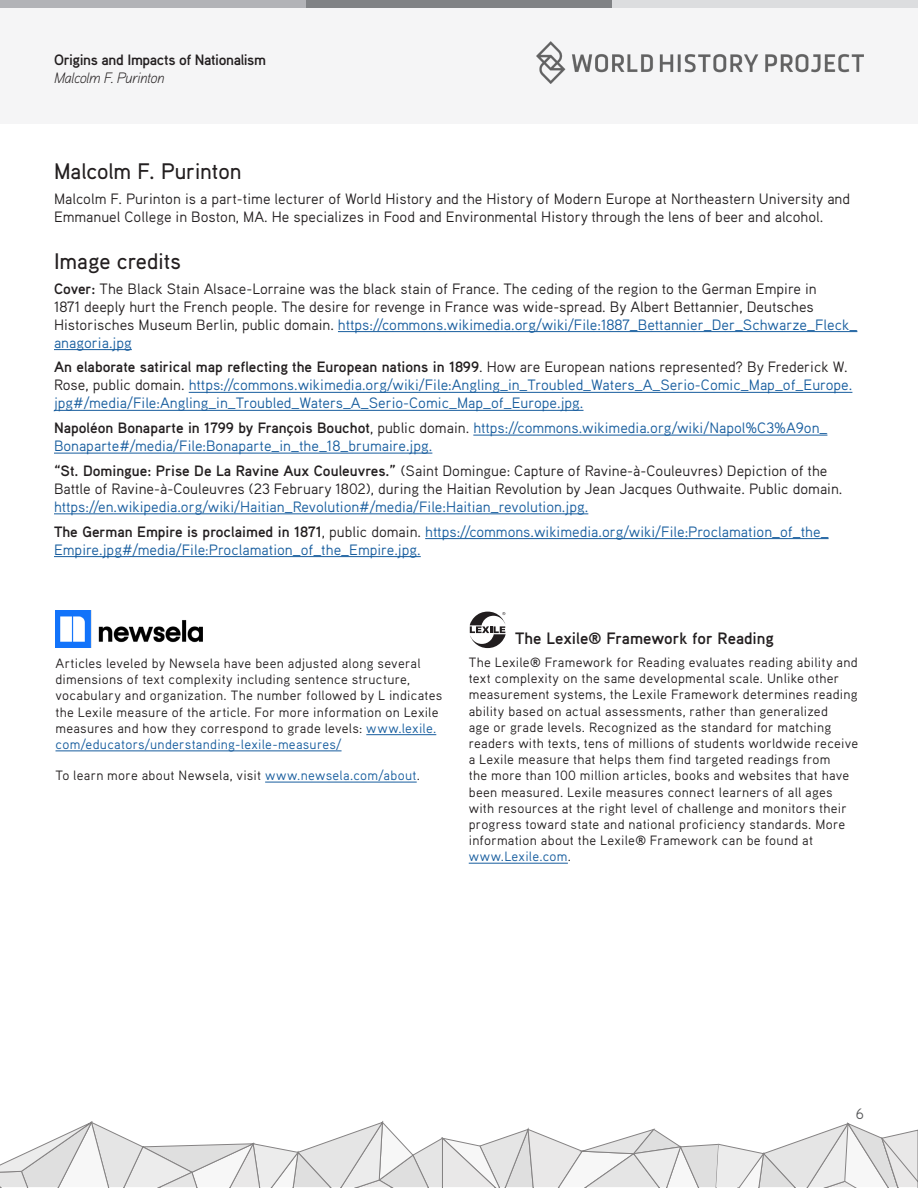
<style>
.page{position:relative;width:918px;height:1188px;background:#fff}
.page>*{position:absolute;margin:0;border:0;box-sizing:border-box;transform-origin:0 0}
.Heading{font:500 22.5px "Aaux Pro";color:#231f20}
.Newsela_box_header{font:700 16.5px "Aaux Pro";color:#231f20}
.Author_bio_Image_cre{font:15px/18px "Aaux Pro";color:#231f20}
.Author_bio_Image_cre-2{font:15px/18px "Aaux Pro";color:#175d9e}
.t1{font:700 15px "Aaux Pro";letter-spacing:-.025em;color:#231f20}
.t2{font:italic 300 15px "Aaux Pro";letter-spacing:-.04em;color:#231f20}
.t3{font:15px "Aaux Pro";color:#57585a}
.Newsela_box{font:13.5px/16.2px "Aaux Pro";letter-spacing:.02em;color:#231f20}
.s1{font-weight:700}
.s2{color:#175d9e}
.s3{font-weight:700;color:#231f20}
.s4{color:#231f20}
</style>
<div class="page">
<div style="left:0;top:0;width:918px;height:123px;background:#f5f5f6"></div>
<img style="left:537px;top:41px;width:327px;height:42px">
<div style="left:0;top:0;width:306px;height:8px;background:#b2b3b7"></div>
<div style="left:306px;top:0;width:306px;height:8px;background:#808285"></div>
<div style="left:612px;top:0;width:306px;height:8px;background:#dcdddf"></div>
<svg style="left:0;top:1121px;width:918px;height:67px"></svg>
<hr style="left:338px;top:331px;width:519px;height:1px;background:#175d9e">
<hr style="left:54px;top:349px;width:78px;height:1px;background:#175d9e">
<hr style="left:189px;top:392px;width:663px;height:1px;background:#175d9e">
<hr style="left:54px;top:410px;width:530px;height:1px;background:#175d9e">
<hr style="left:473px;top:435px;width:354px;height:1px;background:#175d9e">
<hr style="left:54px;top:453px;width:378px;height:1px;background:#175d9e">
<hr style="left:54px;top:514px;width:534px;height:1px;background:#175d9e">
<hr style="left:425px;top:538px;width:404px;height:1px;background:#175d9e">
<hr style="left:54px;top:556px;width:367px;height:1px;background:#175d9e">
<hr style="left:366px;top:734px;width:70px;height:1px;background:#175d9e">
<hr style="left:56px;top:751px;width:286px;height:1px;background:#175d9e">
<hr style="left:265px;top:782px;width:152px;height:1px;background:#175d9e">
<img style="left:56px;top:611px;width:146px;height:37px">
<hr style="left:469px;top:863px;width:99px;height:1px;background:#175d9e">
<svg style="left:469px;top:611px;width:37px;height:37px"></svg>
<p class="t1" style="left:54px;top:51px;width:213px">Origins and Impacts of Nationalism</p>
<p class="t2" style="left:54px;top:69px;width:112px">Malcolm F. Purinton</p>
<h2 class="Heading" style="left:54px;top:157px;width:189px">Malcolm F. Purinton</h2>
<p class="Author_bio_Image_cre" style="left:54px;top:189px;width:798px">Malcolm F. Purinton is a part-time lecturer of World History and the History of Modern Europe at Northeastern University and<br>Emmanuel College in Boston, MA. He specializes in Food and Environmental History through the lens of beer and alcohol.</p>
<h2 class="Heading" style="left:54px;top:247px;width:128px">Image credits</h2>
<p class="Author_bio_Image_cre" style="left:54px;top:279px;width:805px"><span class="s1">Cover:</span> The Black Stain Alsace-Lorraine was the black stain of France. The ceding of the region to the German Empire in<br>1871 deeply hurt the French people. The desire for revenge in France was wide-spread. By Albert Bettannier, Deutsches Historisches Museum Berlin, public domain. <span class="s2">https://commons.wikimedia.org/wiki/File:1887_Bettannier_Der_Schwarze_Fleck_ anagoria.jpg</span></p>
<p class="Author_bio_Image_cre-2" style="left:54px;top:358px;width:800px"><span class="s3">An elaborate satirical map reflecting the European nations in 1899</span><span class="s4">. How are European nations represented? By Frederick W.<br>Rose, public domain.</span> https://commons.wikimedia.org/wiki/File:Angling_in_Troubled_Waters_A_Serio-Comic_Map_of_Europe. jpg#/media/File:Angling_in_Troubled_Waters_A_Serio-Comic_Map_of_Europe.jpg.</p>
<p class="Author_bio_Image_cre-2" style="left:54px;top:418px;width:775px"><span class="s3">Napoléon Bonaparte in 1799 by François Bouchot</span><span class="s4">, public domain.</span> https://commons.wikimedia.org/wiki/Napol%C3%A9on_<br>Bonaparte#/media/File:Bonaparte_in_the_18_brumaire.jpg.</p>
<p class="Author_bio_Image_cre" style="left:54px;top:461px;width:790px"><span class="s1">“St. Domingue: Prise De La Ravine Aux Couleuvres.”</span> (Saint Domingue: Capture of Ravine-à-Couleuvres) Depiction of the<br>Battle of Ravine-à-Couleuvres (23 February 1802), during the Haitian Revolution by Jean Jacques Outhwaite. Public domain. <span class="s2">https://en.wikipedia.org/wiki/Haitian_Revolution#/media/File:Haitian_revolution.jpg.</span></p>
<p class="Author_bio_Image_cre-2" style="left:54px;top:522px;width:776px"><span class="s3">The German Empire is proclaimed in 1871</span><span class="s4">, public domain.</span> https://commons.wikimedia.org/wiki/File:Proclamation_of_the_<br>Empire.jpg#/media/File:Proclamation_of_the_Empire.jpg.</p>
<p class="Newsela_box" style="left:56px;top:655px;width:388px">Articles leveled by Newsela have been adjusted along several dimensions of text complexity including sentence structure, vocabulary and organization. The number followed by L indicates the Lexile measure of the article. For more information on Lexile measures and how they correspond to grade levels: <span class="s2">www.lexile. com/educators/understanding-lexile-measures/</span></p>
<p class="Newsela_box" style="left:56px;top:767px;width:366px">To learn more about Newsela, visit <span class="s2">www.newsela.com/about</span>.</p>
<p class="Newsela_box_header" style="left:515px;top:628px;width:260px">The Lexile® Framework for Reading</p>
<p class="Newsela_box" style="left:469px;top:654px;width:391px">The Lexile® Framework for Reading evaluates reading ability and text complexity on the same developmental scale. Unlike other measurement systems, the Lexile Framework determines reading ability based on actual assessments, rather than generalized<br>age or grade levels. Recognized as the standard for matching readers with texts, tens of millions of students worldwide receive a Lexile measure that helps them find targeted readings from<br>the more than 100 million articles, books and websites that have been measured. Lexile measures connect learners of all ages with resources at the right level of challenge and monitors their progress toward state and national proficiency standards. More information about the Lexile® Framework can be found at <span class="s2">www.Lexile.com</span>.</p>
<p class="t3" style="left:856px;top:1104px;width:10px">6</p>
</div>
